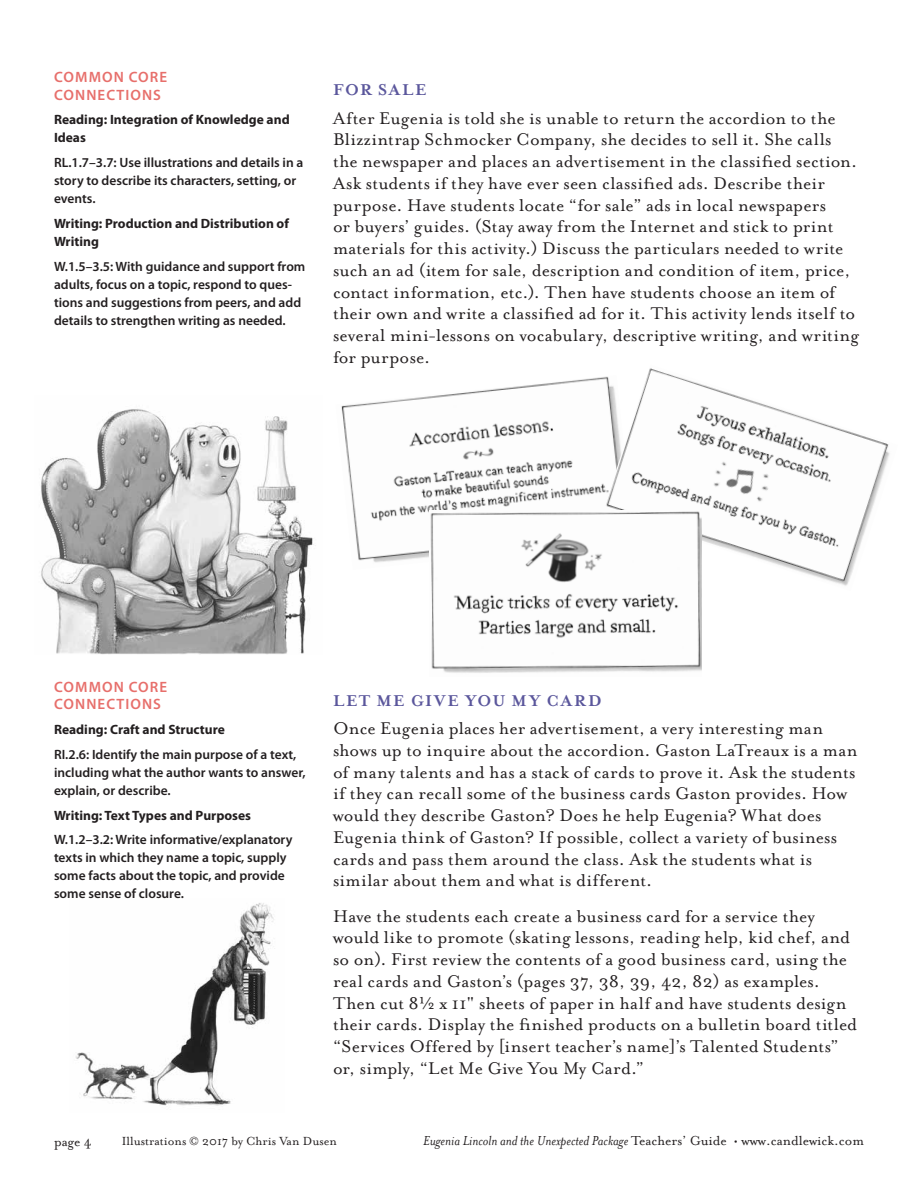
<style>
.page{position:relative;width:918px;height:1188px;background:#fff}
.page>*{position:absolute;margin:0;border:0;box-sizing:border-box;transform-origin:0 0}
.t1{font:19.5px/21.8px "Mrs Eaves Roman";letter-spacing:.01em;color:#231f20}
.t2{font:700 18px "Mrs Eaves";letter-spacing:.09em;color:#5b579c}
.t3{font:italic 15px "Mrs Eaves";color:#231f20}
.t4{font:600 15px/17.2px "Myriad Pro";letter-spacing:.07em;color:#e76f6b}
.t5{font:15px "Mrs Eaves Roman";color:#231f20}
.t6{font:600 13.5px/18px "Myriad Pro";color:#231f20}
.t7{font:700 13.5px/18px "Myriad Pro";color:#231f20}
.t8{font:13.5px "Mrs Eaves Roman";color:#231f20}
.s1{font-family:"Mrs Eaves Roman";font-style:normal}
</style>
<div class="page">
<img style="left:341px;top:377px;width:262px;height:186px">
<img style="left:603px;top:368px;width:287px;height:218px">
<img style="left:430px;top:511px;width:272px;height:162px">
<img style="left:41px;top:409px;width:273px;height:246px">
<img style="left:75px;top:903px;width:199px;height:203px">
<p class="t4" style="left:54px;top:67px;width:115px;line-height:18px">COMMON CORE<br>CONNECTIONS</p>
<p class="t7" style="left:54px;top:110px;width:237px">Reading: Integration of Knowledge and<br>Ideas</p>
<p class="t6" style="left:54px;top:153px;width:251px">RL.1.7–3.7: Use illustrations and details in a story to describe its characters, setting, or events.</p>
<p class="t7" style="left:54px;top:214px;width:237px">Writing: Production and Distribution of<br>Writing</p>
<p class="t6" style="left:54px;top:257px;width:253px">W.1.5–3.5: With guidance and support from adults, focus on a topic, respond to ques&shy;tions and suggestions from peers, and add details to strengthen writing as needed.</p>
<p class="t2" style="left:333px;top:79px;width:95px">FOR SALE</p>
<p class="t1" style="left:333px;top:107px;width:527px">After Eugenia is told she is unable to return the accordion to the Blizzintrap Schmocker Company, she decides to sell it. She calls the newspaper and places an advertisement in the classified section.<br>Ask students if they have ever seen classified ads. Describe their purpose. Have students locate “for sale” ads in local newspapers<br>or buyers’ guides. (Stay away from the Internet and stick to print materials for this activity.) Discuss the particulars needed to write such an ad (item for sale, description and condition of item, price, contact information, etc.). Then have students choose an item of their own and write a classified ad for it. This activity lends itself to several mini-lessons on vocabulary, descriptive writing, and writing for purpose.</p>
<p class="t4" style="left:54px;top:678px;width:115px">COMMON CORE<br>CONNECTIONS</p>
<p class="t7" style="left:54px;top:720px;width:172px">Reading: Craft and Structure</p>
<p class="t6" style="left:54px;top:745px;width:253px">RI.2.6: Identify the main purpose of a text, including what the author wants to answer, explain, or describe.</p>
<p class="t7" style="left:54px;top:806px;width:199px">Writing: Text Types and Purposes</p>
<p class="t6" style="left:54px;top:830px;width:240px">W.1.2–3.2: Write informative/explanatory texts in which they name a topic, supply some facts about the topic, and provide some sense of closure.</p>
<p class="t2" style="left:333px;top:690px;width:270px">LET ME GIVE YOU MY CARD</p>
<p class="t1" style="left:333px;top:718px;width:526px">Once Eugenia places her advertisement, a very interesting man shows up to inquire about the accordion. Gaston LaTreaux is a man of many talents and has a stack of cards to prove it. Ask the students if they can recall some of the business cards Gaston provides. How would they describe Gaston? Does he help Eugenia? What does Eugenia think of Gaston? If possible, collect a variety of business cards and pass them around the class. Ask the students what is similar about them and what is different.</p>
<p class="t1" style="left:333px;top:905px;width:526px">Have the students each create a business card for a service they would like to promote (skating lessons, reading help, kid chef, and so on). First review the contents of a good business card, using the real cards and Gaston’s (pages 37, 38, 39, 42, 82) as examples.<br>Then cut 8½ x 11" sheets of paper in half and have students design their cards. Display the finished products on a bulletin board titled “Services Offered by [insert teacher’s name]’s Talented Students” or, simply, “Let Me Give You My Card.”</p>
<p class="t5" style="left:54px;top:1133px;width:39px">page 4</p>
<p class="t8" style="left:122px;top:1133px;width:216px">Illustrations © 2017 by Chris Van Dusen</p>
<p class="t3" style="left:423px;top:1132px;width:442px">Eugenia Lincoln and the Unexpected Package <span class="s1">Teachers’ Guide • www.candlewick.com</span></p>
</div>
